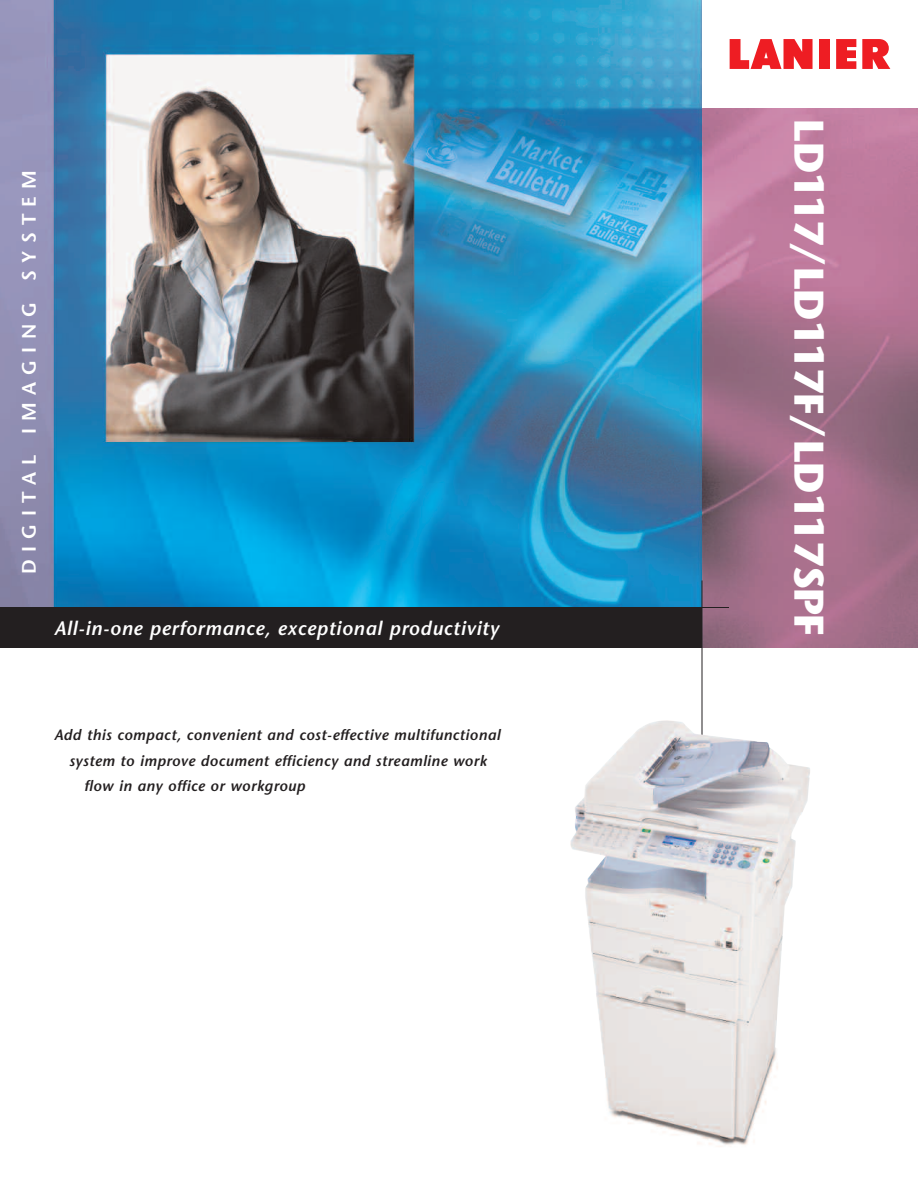
<style>
.page{position:relative;width:918px;height:1188px;background:#fff}
.page>*{position:absolute;margin:0;border:0;box-sizing:border-box;transform-origin:0 0}
.t1{font:700 41.4px "Stone Sans";letter-spacing:-.02em;color:#fff}
.t2{font:italic 600 19.5px "Stone Sans";letter-spacing:.035em;color:#fff}
.t3{font:600 19.5px "Stone Sans";letter-spacing:.375em;color:#fff}
.t4{font:italic 600 15px "Stone Sans";letter-spacing:.03em;color:#231f20}
</style>
<div class="page">
<img style="left:0;top:0;width:918px;height:648px">
<div style="left:0;top:608px;width:702px;height:40px;background:#231f20"></div>
<hr style="left:0;top:607px;width:729px;height:1px;background:#231f20">
<div style="left:702px;top:0;width:216px;height:108px;background:#fff"></div>
<hr style="left:702px;top:580px;width:1px;height:323px;background:#231f20">
<div style="left:819px;top:39px;width:11px;height:30px;background:#ee1d23"></div>
<svg style="left:836px;top:39px;width:20px;height:30px"></svg>
<svg style="left:862px;top:39px;width:28px;height:30px"></svg>
<svg style="left:730px;top:39px;width:83px;height:30px"></svg>
<img style="left:570px;top:720px;width:240px;height:427px">
<h2 class="t3" style="left:22px;top:574px;width:405px;rotate:-90deg">DIGITAL IMAGING SYSTEM</h2>
<h2 class="t2" style="left:54px;top:621px;width:446px">All-in-one performance, exceptional productivity</h2>
<p class="t4" style="left:54px;top:729px;width:448px">Add this compact, convenient and cost-effective multifunctional</p>
<p class="t4" style="left:69px;top:754px;width:419px">system to improve document efficiency and streamline work</p>
<p class="t4" style="left:84px;top:780px;width:223px">flow in any office or workgroup</p>
<h1 class="t1" style="left:825px;top:119px;width:518px;rotate:90deg">LD117/LD117F/LD117SPF</h1>
</div>
